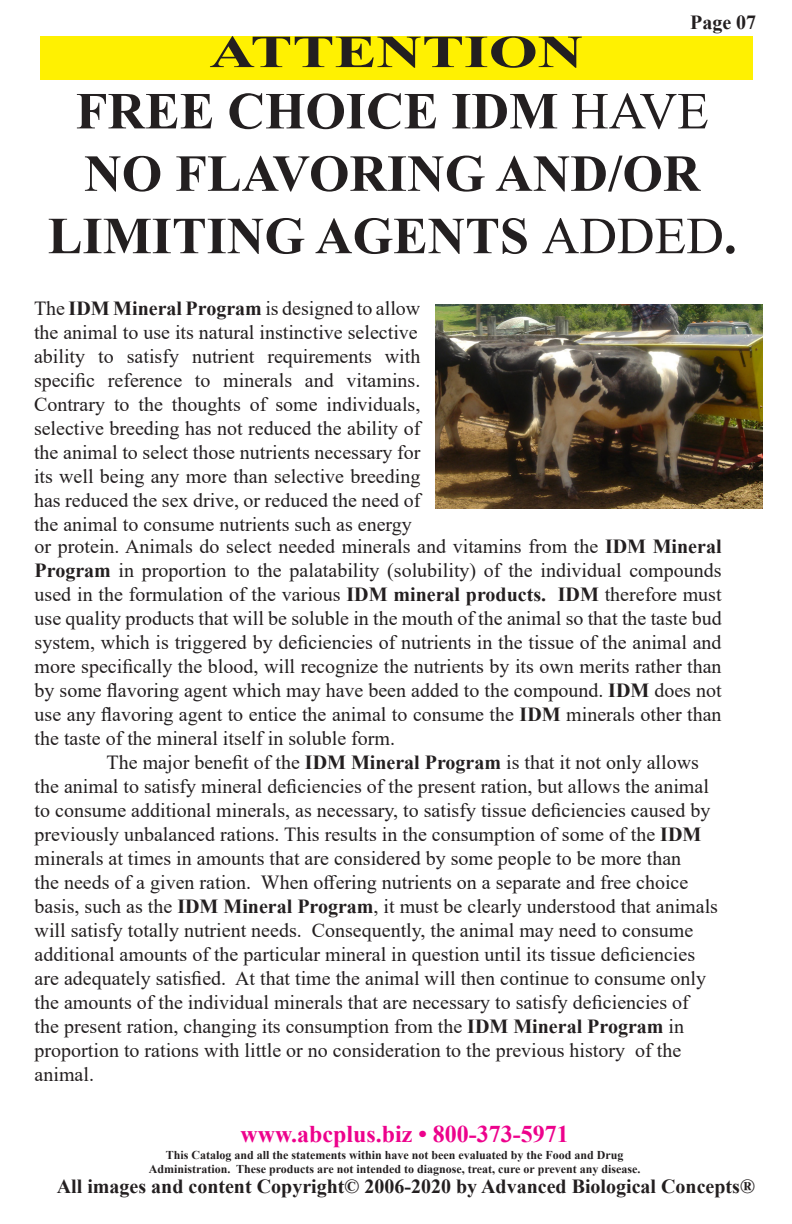
<style>
.page{position:relative;width:792px;height:1224px;background:#fff}
.page>*{position:absolute;margin:0;border:0;box-sizing:border-box;transform-origin:0 0}
.t1{font:700 52px/62.4px "Times New Roman";color:#231f20;text-align:center}
.t2{font:700 46px "Times New Roman";color:#231f20;scale:1.37 1}
.t3{font:700 24px "Times New Roman";color:#ed028c}
.t4{font:20px/24px "Times New Roman";color:#231f20;text-align:justify}
.t5{font:700 20px "Times New Roman";color:#231f20}
.t6{font:700 12px "Times New Roman";color:#231f20}
.s1{font-weight:400}
.s2{font-weight:700}
</style>
<div class="page">
<div style="left:40px;top:36px;width:713px;height:44px;background:#fff101"></div>
<img style="left:436px;top:305px;width:327px;height:204px">
<p class="t2" style="left:209px;top:19px;width:274px">ATTENTION</p>
<p class="t5" style="left:690px;top:8px;width:68px">Page 07</p>
<p class="t1" style="left:48px;top:78px;width:691px">FREE CHOICE IDM <span class="s1">HAVE<br></span>NO FLAVORING AND/OR<br>LIMITING AGENTS <span class="s1">ADDED</span>.</p>
<p class="t4" style="left:34px;top:295px;width:388px">The <span class="s2">IDM Mineral Program</span> is designed to allow the animal to use its natural instinctive selective</p>
<p class="t4" style="left:34px;top:343px;width:388px">ability to satisfy nutrient requirements with specific reference to minerals and vitamins.<br>Contrary to the thoughts of some individuals, selective breeding has not reduced the ability of the animal to select those nutrients necessary for its well being any more than selective breeding has reduced the sex drive, or reduced the need of the animal to consume nutrients such as energy</p>
<p class="t4" style="left:35px;top:534px;width:689px">or protein. Animals do select needed minerals and vitamins from the <span class="s2">IDM Mineral Program</span> in proportion to the palatability (solubility) of the individual compounds used in the formulation of the various <span class="s2">IDM mineral products. IDM</span> therefore must use quality products that will be soluble in the mouth of the animal so that the taste bud system, which is triggered by deficiencies of nutrients in the tissue of the animal and more specifically the blood, will recognize the nutrients by its own merits rather than by some flavoring agent which may have been added to the compound. <span class="s2">IDM</span> does not use any flavoring agent to entice the animal to consume the <span class="s2">IDM</span> minerals other than the taste of the mineral itself in soluble form.</p>
<p class="t4" style="left:35px;top:750px;width:685px;text-align:left;text-indent:72px">The major benefit of the <span class="s2">IDM Mineral Program</span> is that it not only allows the animal to satisfy mineral deficiencies of the present ration, but allows the animal to consume additional minerals, as necessary, to satisfy tissue deficiencies caused by previously unbalanced rations. This results in the consumption of some of the <span class="s2">IDM </span>minerals at times in amounts that are considered by some people to be more than<br>the needs of a given ration. When offering nutrients on a separate and free choice basis, such as the <span class="s2">IDM Mineral Program</span>, it must be clearly understood that animals will satisfy totally nutrient needs. Consequently, the animal may need to consume additional amounts of the particular mineral in question until its tissue deficiencies are adequately satisfied. At that time the animal will then continue to consume only the amounts of the individual minerals that are necessary to satisfy deficiencies of the present ration, changing its consumption from the <span class="s2">IDM Mineral Program</span> in proportion to rations with little or no consideration to the previous history of the animal.</p>
<p class="t3" style="left:240px;top:1117px;width:330px">www.abcplus.biz • 800-373-5971</p>
<p class="t5" style="left:57px;top:1172px;width:700px">All images and content Copyright© 2006-2020 by Advanced Biological Concepts®</p>
<p class="t6" style="left:166px;top:1147px;width:459px">This Catalog and all the statements within have not been evaluated by the Food and Drug</p>
<p class="t6" style="left:149px;top:1161px;width:493px">Administration. These products are not intended to diagnose, treat, cure or prevent any disease.</p>
</div>
